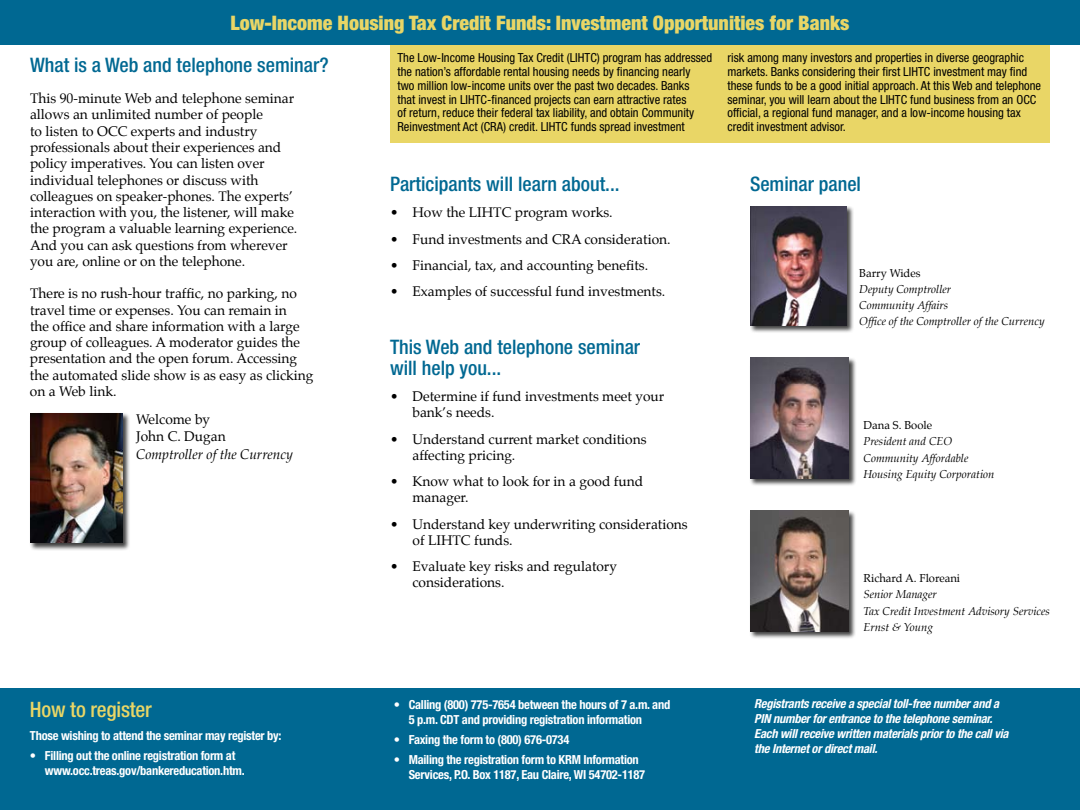
<style>
.page{position:relative;width:1080px;height:810px;background:#fff}
.page>*{position:absolute;margin:0;border:0;box-sizing:border-box;transform-origin:0 0}
.t1{font:500 condensed 21.25px "Helvetica Neue LT Std";letter-spacing:-.01em;color:#e9d666}
.t2{font:500 condensed 20px/21.2px "Helvetica Neue LT Std";color:#006892}
.t3{font:900 condensed 20px "Helvetica Neue LT Std";color:#e9d666}
.t4{font:13.75px/16.2px "Palatino";color:#000}
.t5{font:italic 13.75px "Palatino";color:#000}
.t6{font:condensed 12.5px/13.8px "Helvetica Neue";color:#000}
.t7{font:700 condensed 12.5px/15px "Helvetica Neue";letter-spacing:-.02em;color:#fff}
.t8{font:italic 700 condensed 12.5px/15px "Helvetica Neue";letter-spacing:-.02em;color:#fff}
.t9{font:italic 11.25px/16.2px "Palatino";color:#000}
.t10{font:11.25px "Palatino";color:#000}
</style>
<div class="page">
<div style="left:0;top:688px;width:1080px;height:122px;background:#006892"></div>
<div style="left:0;top:0;width:1080px;height:45px;background:#006892"></div>
<div style="left:390px;top:45px;width:660px;height:97px;background:#e9d666"></div>
<div style="left:30px;top:413px;width:104px;height:142px;background:#000;opacity:.75"></div>
<img style="left:30px;top:413px;width:93px;height:130px">
<div style="left:750px;top:206px;width:108px;height:132px;background:#000;opacity:.75"></div>
<img style="left:750px;top:206px;width:96px;height:120px">
<div style="left:750px;top:357px;width:111px;height:133px;background:#000;opacity:.75"></div>
<img style="left:750px;top:357px;width:99px;height:121px">
<div style="left:750px;top:511px;width:110px;height:133px;background:#000;opacity:.75"></div>
<img style="left:750px;top:511px;width:98px;height:121px">
<h2 class="t3" style="left:231px;top:11px;width:620px">Low-Income Housing Tax Credit Funds: Investment Opportunities for Banks</h2>
<h2 class="t2" style="left:30px;top:54px;width:300px">What is a Web and telephone seminar?</h2>
<p class="t4" style="left:30px;top:90px;width:269px">This 90-minute Web and telephone seminar allows an unlimited number of people<br>to listen to OCC experts and industry professionals about their experiences and policy imperatives. You can listen over individual telephones or discuss with colleagues on speaker-phones. The experts’ interaction with you, the listener, will make the program a valuable learning experience.<br>And you can ask questions from wherever you are, online or on the telephone.</p>
<p class="t4" style="left:30px;top:285px;width:285px">There is no rush-hour traffic, no parking, no travel time or expenses. You can remain in<br>the office and share information with a large group of colleagues. A moderator guides the presentation and the open forum. Accessing the automated slide show is as easy as clicking on a Web link.</p>
<p class="t4" style="left:136px;top:410px;width:91px;line-height:17.5px">Welcome by<br>John C. Dugan</p>
<p class="t5" style="left:136px;top:443px;width:158px">Comptroller of the Currency</p>
<h1 class="t1" style="left:30px;top:697px;width:123px">How to register</h1>
<p class="t7" style="left:30px;top:728px;width:253px">Those wishing to attend the seminar may register by:</p>
<p class="t7" style="left:45px;top:748px;width:201px;text-indent:-15px">• Filling out the online registration form at www.occ.treas.gov/bankereducation.htm.</p>
<p class="t6" style="left:398px;top:51px;width:316px">The Low-Income Housing Tax Credit (LIHTC) program has addressed the nation’s affordable rental housing needs by financing nearly<br>two million low-income units over the past two decades. Banks<br>that invest in LIHTC-financed projects can earn attractive rates<br>of return, reduce their federal tax liability, and obtain Community Reinvestment Act (CRA) credit. LIHTC funds spread investment</p>
<p class="t6" style="left:728px;top:51px;width:315px">risk among many investors and properties in diverse geographic markets. Banks considering their first LIHTC investment may find these funds to be a good initial approach. At this Web and telephone seminar, you will learn about the LIHTC fund business from an OCC official, a regional fund manager, and a low-income housing tax credit investment advisor.</p>
<h2 class="t2" style="left:390px;top:173px;width:231px">Participants will learn about...</h2>
<h2 class="t2" style="left:750px;top:173px;width:113px">Seminar panel</h2>
<p class="t4" style="left:390px;top:204px;width:224px">• How the LIHTC program works.</p>
<p class="t4" style="left:390px;top:231px;width:282px">• Fund investments and CRA consideration.</p>
<p class="t4" style="left:390px;top:257px;width:260px">• Financial, tax, and accounting benefits.</p>
<p class="t4" style="left:390px;top:283px;width:277px">• Examples of successful fund investments.</p>
<h2 class="t2" style="left:390px;top:336px;width:252px">This Web and telephone seminar will help you...</h2>
<p class="t4" style="left:412px;top:388px;width:253px;text-indent:-22px">• Determine if fund investments meet your bank’s needs.</p>
<p class="t4" style="left:412px;top:431px;width:236px;text-indent:-22px">• Understand current market conditions affecting pricing.</p>
<p class="t4" style="left:412px;top:473px;width:232px;text-indent:-22px">• Know what to look for in a good fund manager.</p>
<p class="t4" style="left:412px;top:516px;width:277px;text-indent:-22px">• Understand key underwriting considerations of LIHTC funds.</p>
<p class="t4" style="left:412px;top:558px;width:206px;text-indent:-22px">• Evaluate key risks and regulatory considerations.</p>
<p class="t10" style="left:859px;top:263px;width:63px">Barry Wides</p>
<p class="t9" style="left:859px;top:281px;width:187px">Deputy Comptroller<br>Community Affairs<br>Office of the Comptroller of the Currency</p>
<p class="t10" style="left:864px;top:416px;width:70px">Dana S. Boole</p>
<p class="t9" style="left:864px;top:433px;width:132px">President and CEO<br>Community Affordable<br>Housing Equity Corporation</p>
<p class="t10" style="left:864px;top:569px;width:98px">Richard A. Floreani</p>
<p class="t9" style="left:864px;top:586px;width:188px">Senior Manager<br>Tax Credit Investment Advisory Services<br>Ernst &amp; Young</p>
<p class="t7" style="left:409px;top:697px;width:263px;text-indent:-15px">• Calling (800) 775-7654 between the hours of 7 a.m. and<br>5 p.m. CDT and providing registration information</p>
<p class="t7" style="left:394px;top:732px;width:177px">• Faxing the form to (800) 676-0734</p>
<p class="t7" style="left:409px;top:752px;width:238px;text-indent:-15px">• Mailing the registration form to KRM Information<br>Services, P.O. Box 1187, Eau Claire, WI 54702-1187</p>
<p class="t8" style="left:754px;top:696px;width:256px">Registrants receive a special toll-free number and a PIN number for entrance to the telephone seminar.<br>Each will receive written materials prior to the call via the Internet or direct mail.</p>
</div>
